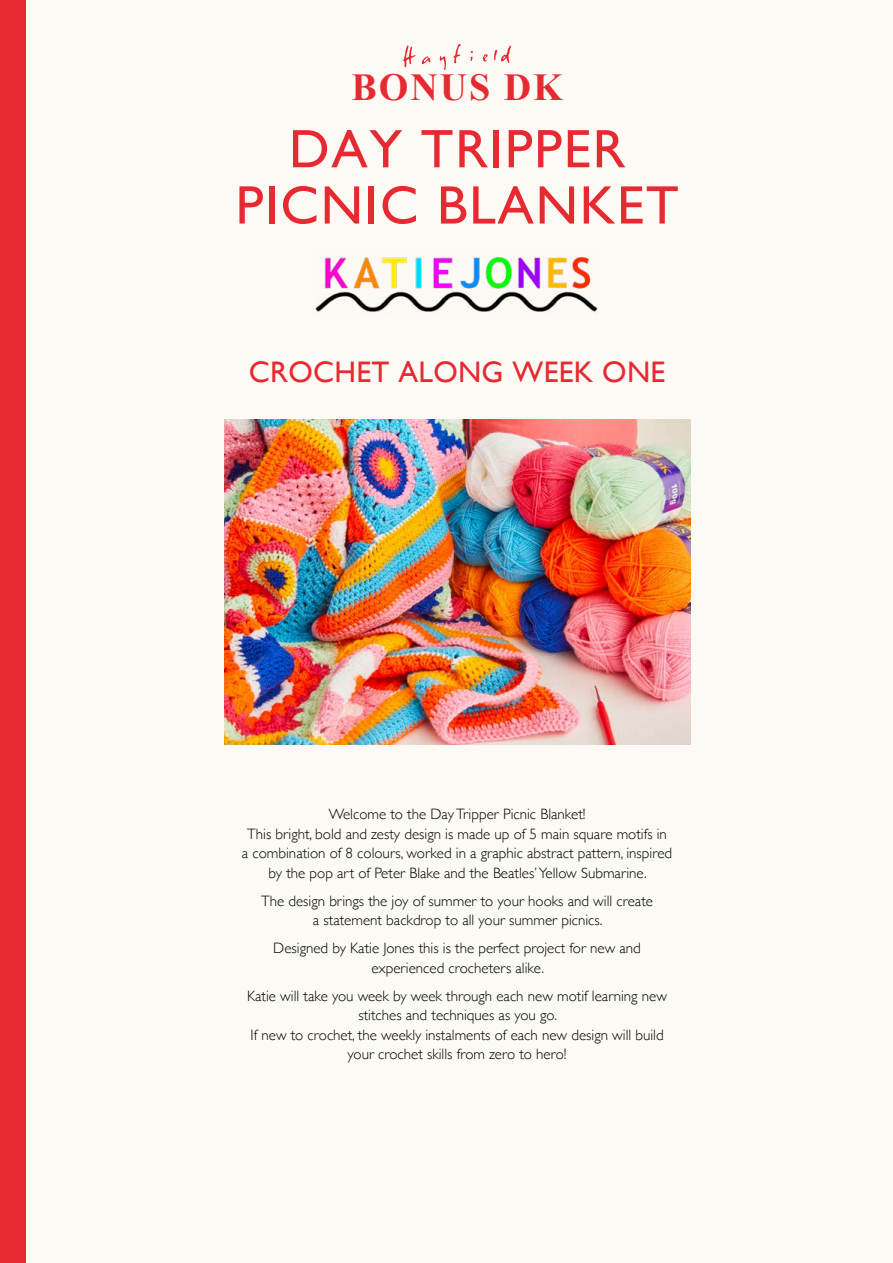
<style>
.page{position:relative;width:893px;height:1263px;background:#fdfaf5}
.page>*{position:absolute;margin:0;border:0;box-sizing:border-box;transform-origin:0 0}
.t1{font:54.45px/56.2px "Gill Sans";letter-spacing:.03em;color:#e62a32;text-align:center}
.t2{font:700 38.1px "Times New Roman";letter-spacing:.05em;color:#e62a32}
.t3{font:29.7px "Gill Sans";letter-spacing:.01em;color:#e62a32}
.t4{font:300 15px/19.5px "Gill Sans";color:#000;text-align:center}
</style>
<div class="page">
<div style="left:0;top:0;width:26px;height:1263px;background:#e62a32"></div>
<img style="left:224px;top:420px;width:466px;height:324px">
<svg style="left:403px;top:43px;width:108px;height:27px"></svg>
<img style="left:316px;top:257px;width:282px;height:57px">
<h2 class="t2" style="left:351px;top:60px;width:213px">BONUS DK</h2>
<h1 class="t1" style="left:236px;top:120px;width:445px">DAY TRIPPER<br>PICNIC BLANKET</h1>
<h3 class="t3" style="left:249px;top:355px;width:418px">CROCHET ALONG WEEK ONE</h3>
<p class="t4" style="left:242px;top:804px;width:432px">Welcome to the Day Tripper Picnic Blanket!<br>This bright, bold and zesty design is made up of 5 main square motifs in<br>a combination of 8 colours, worked in a graphic abstract pattern, inspired by the pop art of Peter Blake and the Beatles’Yellow Submarine.</p>
<p class="t4" style="left:261px;top:890px;width:393px">The design brings the joy of summer to your hooks and will create a statement backdrop to all your summer picnics.</p>
<p class="t4" style="left:273px;top:938px;width:369px">Designed by Katie Jones this is the perfect project for new and experienced crocheters alike.</p>
<p class="t4" style="left:247px;top:985px;width:421px">Katie will take you week by week through each new motif learning new stitches and techniques as you go.<br>If new to crochet, the weekly instalments of each new design will build your crochet skills from zero to hero!</p>
</div>
